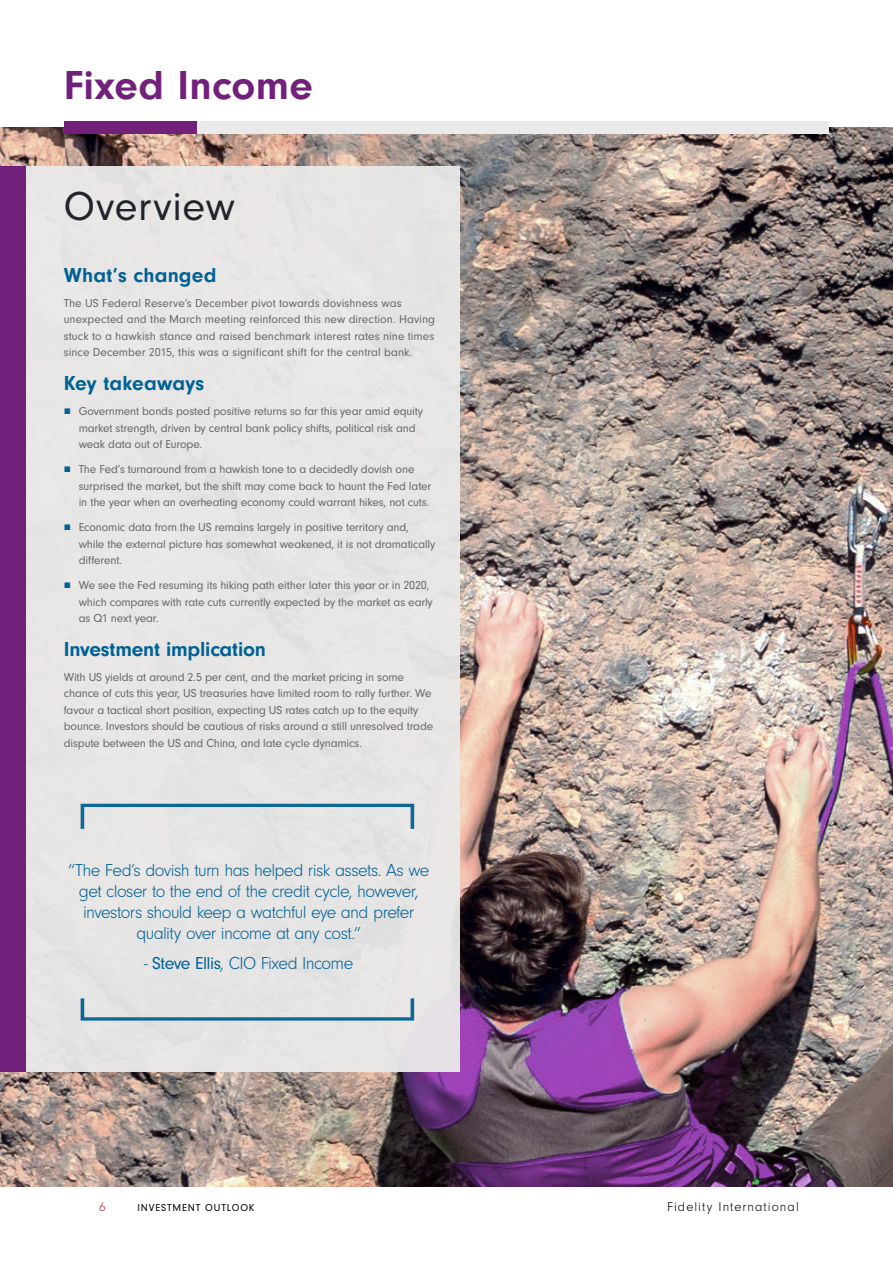
<style>
.page{position:relative;width:893px;height:1263px;background:#fff}
.page>*{position:absolute;margin:0;border:0;box-sizing:border-box;transform-origin:0 0}
.t1{font:700 42px "Neuzeit Gro";letter-spacing:.01em;color:#72217b}
.t2{font:42px "Neuzeit Gro";letter-spacing:.015em;color:#20242b}
.t3{font:700 21px "Neuzeit Gro";letter-spacing:-.005em;color:#006193}
.t4{font:300 18px/21px "Neuzeit Gro";letter-spacing:-.035em;color:#006193;text-align:center}
.t5{font:300 13.2px "Neuzeit Gro";letter-spacing:.08em;color:#000}
.t6{font:300 13.2px "Neuzeit Gro";color:#b72f2a}
.t7{font:12px/16.5px "Neuzeit Gro";letter-spacing:-.01em;color:#666767}
.t8{font:10.5px "Neuzeit Gro";letter-spacing:.08em;color:#000}
.s1{font-family:"Arial";color:#006193}
.s2{font-weight:400}
</style>
<div class="page">
<img style="left:0;top:128px;width:893px;height:1058px">
<div style="left:0;top:166px;width:459px;height:906px;background:#eaeaea"></div>
<div style="left:0;top:166px;width:26px;height:906px;background:#72217b"></div>
<div style="left:196px;top:121px;width:633px;height:13px;background:#eaeaea"></div>
<div style="left:64px;top:121px;width:132px;height:13px;background:#72217b"></div>
<svg style="left:81px;top:804px;width:333px;height:25px"></svg>
<svg style="left:81px;top:998px;width:333px;height:22px"></svg>
<h1 class="t1" style="left:64px;top:61px;width:251px">Fixed Income</h1>
<h1 class="t2" style="left:64px;top:184px;width:173px">Overview</h1>
<h2 class="t3" style="left:64px;top:263px;width:154px">What’s changed</h2>
<p class="t7" style="left:64px;top:295px;width:373px">The US Federal Reserve’s December pivot towards dovishness was unexpected and the March meeting reinforced this new direction. Having stuck to a hawkish stance and raised benchmark interest rates nine times since December 2015, this was a significant shift for the central bank.</p>
<h2 class="t3" style="left:64px;top:371px;width:142px">Key takeaways</h2>
<p class="t7" style="left:79px;top:403px;width:346px;text-indent:-15px"><span class="s1">■</span> Government bonds posted positive returns so far this year amid equity market strength, driven by central bank policy shifts, political risk and weak data out of Europe.</p>
<p class="t7" style="left:79px;top:461px;width:354px;text-indent:-15px"><span class="s1">■</span> The Fed’s turnaround from a hawkish tone to a decidedly dovish one surprised the market, but the shift may come back to haunt the Fed later in the year when an overheating economy could warrant hikes, not cuts.</p>
<p class="t7" style="left:79px;top:519px;width:358px;text-indent:-15px"><span class="s1">■</span> Economic data from the US remains largely in positive territory and, while the external picture has somewhat weakened, it is not dramatically different.</p>
<p class="t7" style="left:79px;top:577px;width:356px;text-indent:-15px"><span class="s1">■</span> We see the Fed resuming its hiking path either later this year or in 2020, which compares with rate cuts currently expected by the market as early as Q1 next year.</p>
<h2 class="t3" style="left:64px;top:637px;width:204px">Investment implication</h2>
<p class="t7" style="left:64px;top:669px;width:371px">With US yields at around 2.5 per cent, and the market pricing in some chance of cuts this year, US treasuries have limited room to rally further. We favour a tactical short position, expecting US rates catch up to the equity bounce. Investors should be cautious of risks around a still unresolved trade dispute between the US and China, and late cycle dynamics.</p>
<h3 class="t4" style="left:68px;top:860px;width:363px">“The Fed’s dovish turn has helped risk assets. As we get closer to the end of the credit cycle, however, investors should keep a watchful eye and prefer quality over income at any cost.”</h3>
<h3 class="t4" style="left:144px;top:953px;width:211px">- <span class="s2">Steve Ellis</span>, CIO Fixed Income</h3>
<p class="t6" style="left:99px;top:1200px;width:8px">6</p>
<p class="t8" style="left:137px;top:1201px;width:119px">INVESTMENT OUTLOOK</p>
<p class="t5" style="left:667px;top:1199px;width:133px">Fidelity International</p>
</div>
